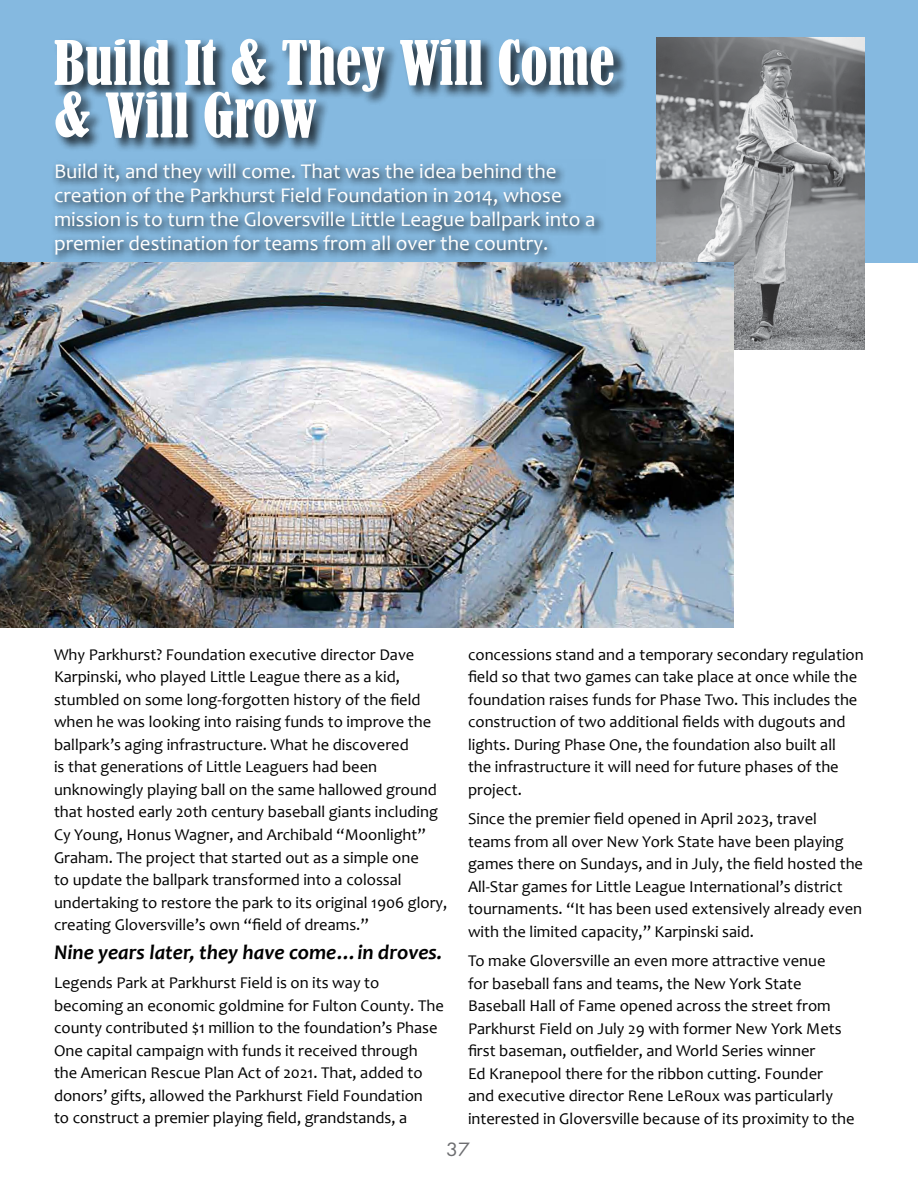
<style>
.page{position:relative;width:918px;height:1188px;background:#fff}
.page>*{position:absolute;margin:0;border:0;box-sizing:border-box;transform-origin:0 0}
.t1{font:condensed 57px/52.5px "Bernard";color:#fff}
.t2{font:21px/24px "Candara";color:#fff}
.t3{font:italic 700 21px "Candara";color:#000}
.t4{font:17.7px "Futura";color:#6d6e71;scale:1.1 1}
.t5{font:16.5px/22.5px "Candara";color:#000}
</style>
<div class="page">
<div style="left:0;top:0;width:918px;height:262px;background:#85b9e0"></div>
<div style="left:54px;top:38px;width:575px;height:115px;background:#000;opacity:.75"></div>
<img style="left:656px;top:38px;width:208px;height:311px">
<img style="left:0;top:262px;width:734px;height:365px">
<svg style="left:51px;top:162px;width:554px;height:103px"></svg>
<h1 class="t1" style="left:54px;top:38px;width:562px">Build It &amp; They Will Come &amp; Will Grow</h1>
<p class="t2" style="left:54px;top:159px;width:543px">Build it, and they will come. That was the idea behind the creation of the Parkhurst Field Foundation in 2014, whose mission is to turn the Gloversville Little League ballpark into a premier destination for teams from all over the country.</p>
<p class="t5" style="left:54px;top:643px;width:395px">Why Parkhurst? Foundation executive director Dave Karpinski, who played Little League there as a kid, stumbled on some long-forgotten history of the field when he was looking into raising funds to improve the ballpark’s aging infrastructure. What he discovered<br>is that generations of Little Leaguers had been unknowingly playing ball on the same hallowed ground that hosted early 20th century baseball giants including Cy Young, Honus Wagner, and Archibald “Moonlight” Graham. The project that started out as a simple one<br>to update the ballpark transformed into a colossal undertaking to restore the park to its original 1906 glory, creating Gloversville’s own “field of dreams.”</p>
<p class="t3" style="left:54px;top:940px;width:390px">Nine years later, they have come…in droves.</p>
<p class="t5" style="left:54px;top:972px;width:391px">Legends Park at Parkhurst Field is on its way to becoming an economic goldmine for Fulton County. The county contributed $1 million to the foundation’s Phase One capital campaign with funds it received through the American Rescue Plan Act of 2021. That, added to donors’ gifts, allowed the Parkhurst Field Foundation<br>to construct a premier playing field, grandstands, a</p>
<p class="t5" style="left:468px;top:643px;width:397px">concessions stand and a temporary secondary regulation field so that two games can take place at once while the foundation raises funds for Phase Two. This includes the construction of two additional fields with dugouts and lights. During Phase One, the foundation also built all<br>the infrastructure it will need for future phases of the project.</p>
<p class="t5" style="left:468px;top:808px;width:397px">Since the premier field opened in April 2023, travel teams from all over New York State have been playing games there on Sundays, and in July, the field hosted the All-Star games for Little League International’s district tournaments. “It has been used extensively already even with the limited capacity,” Karpinski said.</p>
<p class="t5" style="left:468px;top:949px;width:388px">To make Gloversville an even more attractive venue<br>for baseball fans and teams, the New York State Baseball Hall of Fame opened across the street from Parkhurst Field on July 29 with former New York Mets first baseman, outfielder, and World Series winner<br>Ed Kranepool there for the ribbon cutting. Founder<br>and executive director Rene LeRoux was particularly interested in Gloversville because of its proximity to the</p>
<p class="t4" style="left:446px;top:1138px;width:23px">37</p>
</div>
